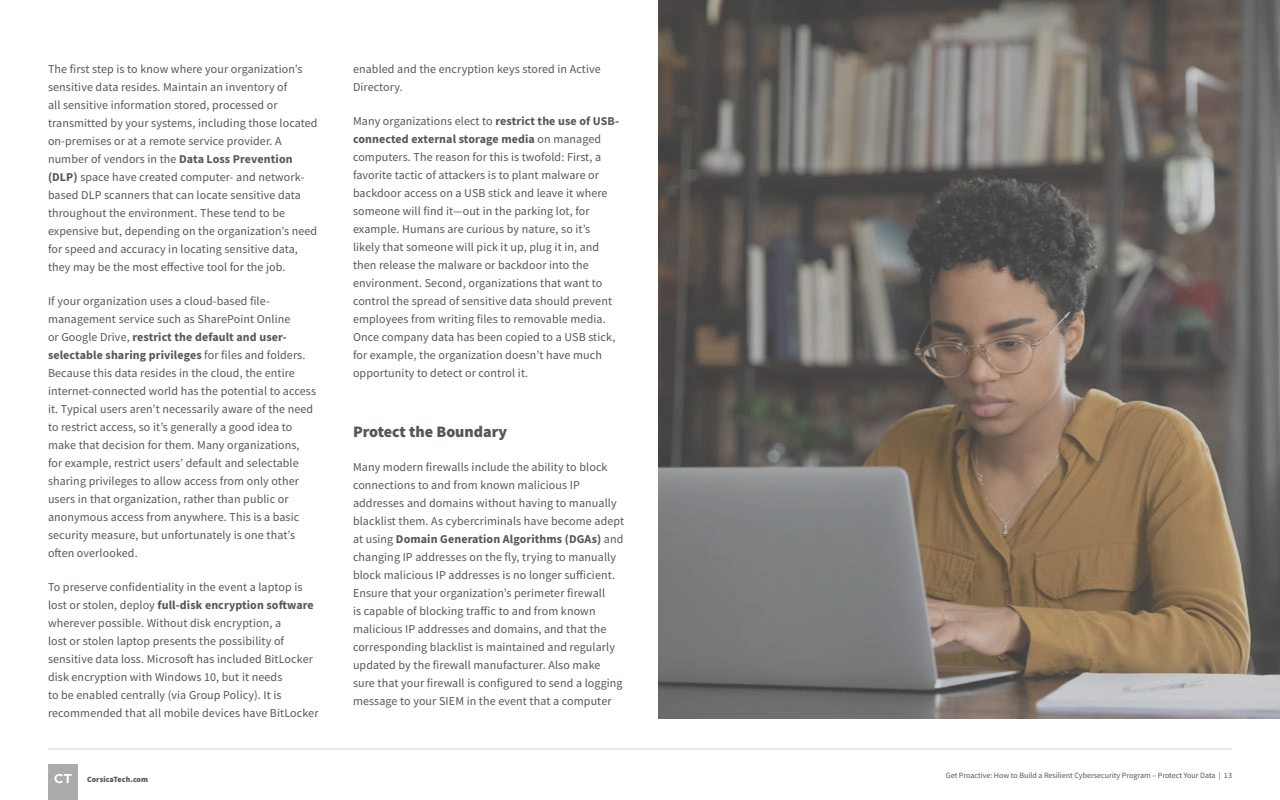
<style>
.page{position:relative;width:1280px;height:800px;background:#fff}
.page>*{position:absolute;margin:0;border:0;box-sizing:border-box;transform-origin:0 0}
.t1{font:900 16px "Source Sans Pro";color:#545759}
.t2{font:12px/18px "Source Sans Pro";letter-spacing:.01em;color:#545759}
.t3{font:8px "Source Sans Pro";color:#545759}
.t4{font:900 8px "Source Sans Pro";letter-spacing:.01em;color:#545759}
.s1{font-weight:700}
</style>
<div class="page">
<div style="left:48px;top:764px;width:30px;height:36px;background:#aaabac"></div>
<svg style="left:54px;top:774px;width:18px;height:9px"></svg>
<hr style="left:48px;top:749px;width:1184px;height:1px;background:#d4d5d5">
<svg style="left:658px;top:0;width:622px;height:719px;background:#756e66"></svg>
<p class="t2" style="left:48px;top:60px;width:271px">The first step is to know where your organization’s sensitive data resides. Maintain an inventory of<br>all sensitive information stored, processed or transmitted by your systems, including those located on-premises or at a remote service provider. A number of vendors in the <span class="s1">Data Loss Prevention (DLP)</span> space have created computer- and network&shy;based DLP scanners that can locate sensitive data throughout the environment. These tend to be expensive but, depending on the organization’s need for speed and accuracy in locating sensitive data, they may be the most effective tool for the job.</p>
<p class="t2" style="left:48px;top:292px;width:270px">If your organization uses a cloud-based file&shy;management service such as SharePoint Online<br>or Google Drive, <span class="s1">restrict the default and user&shy;selectable sharing privileges</span> for files and folders.<br>Because this data resides in the cloud, the entire internet-connected world has the potential to access it. Typical users aren’t necessarily aware of the need to restrict access, so it’s generally a good idea to make that decision for them. Many organizations, for example, restrict users’ default and selectable sharing privileges to allow access from only other users in that organization, rather than public or anonymous access from anywhere. This is a basic security measure, but unfortunately is one that’s often overlooked.</p>
<p class="t2" style="left:48px;top:578px;width:272px">To preserve confidentiality in the event a laptop is lost or stolen, deploy <span class="s1">full-disk encryption software </span>wherever possible. Without disk encryption, a<br>lost or stolen laptop presents the possibility of sensitive data loss. Microsoft has included BitLocker disk encryption with Windows 10, but it needs<br>to be enabled centrally (via Group Policy). It is recommended that all mobile devices have BitLocker</p>
<p class="t2" style="left:353px;top:60px;width:249px">enabled and the encryption keys stored in Active<br>Directory.</p>
<p class="t2" style="left:353px;top:112px;width:267px">Many organizations elect to <span class="s1">restrict the use of USB&shy;connected external storage media</span> on managed computers. The reason for this is twofold: First, a favorite tactic of attackers is to plant malware or backdoor access on a USB stick and leave it where someone will find it—out in the parking lot, for example. Humans are curious by nature, so it’s likely that someone will pick it up, plug it in, and then release the malware or backdoor into the environment. Second, organizations that want to control the spread of sensitive data should prevent employees from writing files to removable media.<br>Once company data has been copied to a USB stick, for example, the organization doesn’t have much opportunity to detect or control it.</p>
<h1 class="t1" style="left:353px;top:421px;width:156px">Protect the Boundary</h1>
<p class="t2" style="left:353px;top:458px;width:273px">Many modern firewalls include the ability to block connections to and from known malicious IP addresses and domains without having to manually blacklist them. As cybercriminals have become adept at using <span class="s1">Domain Generation Algorithms (DGAs)</span> and changing IP addresses on the fly, trying to manually block malicious IP addresses is no longer sufficient.<br>Ensure that your organization’s perimeter firewall<br>is capable of blocking traffic to and from known malicious IP addresses and domains, and that the corresponding blacklist is maintained and regularly updated by the firewall manufacturer. Also make sure that your firewall is configured to send a logging message to your SIEM in the event that a computer</p>
<p class="t4" style="left:87px;top:773px;width:63px">CorsicaTech.com</p>
<p class="t3" style="left:946px;top:770px;width:288px">Get Proactive: How to Build a Resilient Cybersecurity Program – Protect Your Data | 13</p>
</div>
